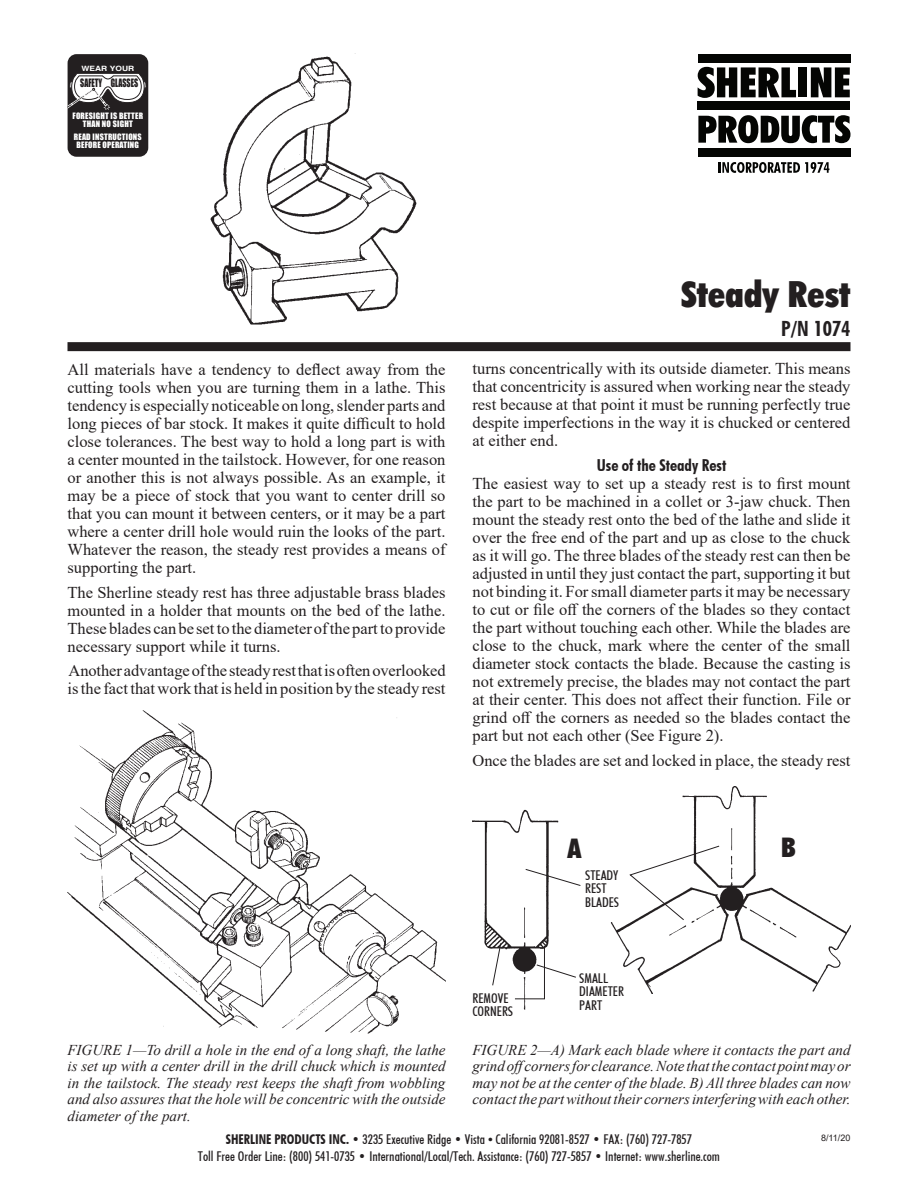
<style>
.page{position:relative;width:918px;height:1188px;background:#fff}
.page>*{position:absolute;margin:0;border:0;box-sizing:border-box;transform-origin:0 0}
.Headline{font:36px "Futuri Condensed Extra Bold SWFTE";color:#231f20}
.t1{font:27px "Futuri Condensed Extra Bold SWFTE";color:#231f20}
.Subhead_1{font:21px "Futuri Condensed Bold SWFTE";color:#231f20}
.Body_text{font:16.5px/18px "Times New Roman";color:#231f20;text-align:justify}
.Subhead_2{font:16.5px "Futuri Condensed Bold SWFTE";color:#231f20}
.t2{font:italic 15px/16.5px "Times New Roman";color:#231f20;text-align:justify}
.t3{font:13.5px/13.5px "Futuri Condensed Regular SWFTE";color:#231f20}
.t4{font:10.65px "Impact";color:#231f20;scale:.75 1}
.t5{font:9px "Arial";color:#231f20}
.t6{font:8.1px/8.1px "Impact";letter-spacing:.025em;color:#fff;text-align:center}
.t7{font:700 7.35px "Helvetica";color:#fff;scale:1.17 1}
.s1{font-family:"Futuri Condensed Bold SWFTE"}
.s2{font-family:"Futuri Condensed Extra Bold SWFTE"}
.s3{font-family:"Times"}
</style>
<div class="page">
<div style="left:68px;top:54px;width:80px;height:103px;background:#231f20;border-radius:9px"></div>
<svg style="left:67px;top:73px;width:79px;height:37px"></svg>
<svg style="left:698px;top:67px;width:98px;height:31px"></svg>
<div style="left:799px;top:67px;width:8px;height:30px;background:#040503"></div>
<svg style="left:811px;top:67px;width:39px;height:30px"></svg>
<svg style="left:698px;top:115px;width:152px;height:28px"></svg>
<div style="left:698px;top:102px;width:152px;height:8px;background:#040503"></div>
<div style="left:698px;top:148px;width:152px;height:8px;background:#040503"></div>
<div style="left:698px;top:54px;width:152px;height:9px;background:#040503"></div>
<svg style="left:718px;top:162px;width:111px;height:11px"></svg>
<img style="left:68px;top:710px;width:378px;height:324px">
<div style="left:68px;top:342px;width:782px;height:9px;background:#231f20"></div>
<img style="left:210px;top:56px;width:207px;height:269px">
<img style="left:472px;top:786px;width:378px;height:224px">
<svg style="left:525px;top:868px;width:56px;height:18px"></svg>
<svg style="left:492px;top:942px;width:10px;height:44px"></svg>
<svg style="left:514px;top:945px;width:63px;height:55px"></svg>
<svg style="left:629px;top:845px;width:91px;height:76px"></svg>
<p class="t7" style="left:82px;top:64px;width:47px">WEAR YOUR</p>
<p class="t4" style="left:80px;top:75px;width:79px">SAFETY GLASSES</p>
<p class="t6" style="left:73px;top:112px;width:72px">FORESIGHT IS BETTER<br>THAN NO SIGHT</p>
<p class="t6" style="left:74px;top:133px;width:69px">READ INSTRUCTIONS<br>BEFORE OPERATING</p>
<p class="Body_text" style="left:68px;top:360px;width:380px">All materials have a tendency to deflect away from the cutting tools when you are turning them in a lathe. This tendency is especially noticeable on long, slender parts and long pieces of bar stock. It makes it quite difficult to hold close tolerances. The best way to hold a long part is with a center mounted in the tailstock. However, for one reason or another this is not always possible. As an example, it may be a piece of stock that you want to center drill so that you can mount it between centers, or it may be a part where a center drill hole would ruin the looks of the part.<br>Whatever the reason, the steady rest provides a means of supporting the part.</p>
<p class="Body_text" style="left:68px;top:583px;width:380px">The Sherline steady rest has three adjustable brass blades mounted in a holder that mounts on the bed of the lathe.<br>These blades can be set to the diameter of the part to provide necessary support while it turns.</p>
<p class="Body_text" style="left:68px;top:661px;width:380px">Another advantage of the steady rest that is often overlooked is the fact that work that is held in position by the steady rest</p>
<p class="Headline" style="left:681px;top:270px;width:171px">Steady Rest</p>
<p class="Subhead_1" style="left:781px;top:315px;width:71px">P/N 1074</p>
<p class="Body_text" style="left:472px;top:359px;width:380px">turns concentrically with its outside diameter. This means that concentricity is assured when working near the steady rest because at that point it must be running perfectly true despite imperfections in the way it is chucked or centered at either end.</p>
<p class="Subhead_2" style="left:597px;top:454px;width:131px">Use of the Steady Rest</p>
<p class="Body_text" style="left:472px;top:474px;width:380px">The easiest way to set up a steady rest is to first mount the part to be machined in a collet or 3-jaw chuck. Then mount the steady rest onto the bed of the lathe and slide it over the free end of the part and up as close to the chuck as it will go. The three blades of the steady rest can then be adjusted in until they just contact the part, supporting it but not binding it. For small diameter parts it may be necessary to cut or file off the corners of the blades so they contact the part without touching each other. While the blades are close to the chuck, mark where the center of the small diameter stock contacts the blade. Because the casting is not extremely precise, the blades may not contact the part at their center. This does not affect their function. File or grind off the corners as needed so the blades contact the part but not each other (See Figure 2).</p>
<p class="Body_text" style="left:472px;top:751px;width:380px">Once the blades are set and locked in place, the steady rest</p>
<p class="t1" style="left:568px;top:830px;width:15px">A</p>
<p class="t1" style="left:781px;top:829px;width:16px">B</p>
<p class="t3" style="left:585px;top:868px;width:35px">STEADY<br>REST</p>
<p class="t3" style="left:585px;top:895px;width:35px">BLADES</p>
<p class="t2" style="left:68px;top:1041px;width:380px">FIGURE 1—To drill a hole in the end of a long shaft, the lathe is set up with a center drill in the drill chuck which is mounted in the tailstock. The steady rest keeps the shaft from wobbling and also assures that the hole will be concentric with the outside diameter of the part.</p>
<p class="t3" style="left:472px;top:991px;width:38px">REMOVE</p>
<p class="t3" style="left:472px;top:1005px;width:42px">CORNERS</p>
<p class="t3" style="left:579px;top:971px;width:46px">SMALL<br>DIAMETER<br>PART</p>
<p class="t2" style="left:472px;top:1041px;width:380px">FIGURE 2—A) Mark each blade where it contacts the part and grind offcorners for clearance. Note that the contact point may or may not be at the center of the blade. B) All three blades can now contact the part without their corners interfering with each other.</p>
<p class="t3" style="left:198px;top:1131px;width:524px;line-height:16.5px;text-align:center"><span class="s1">SHERLINE PRODUCTS INC.</span> <span class="s2">•</span> 3235 Executive Ridge <span class="s2">•</span> Vista <span class="s3">•</span> California 92081-8527 <span class="s2">•</span> FAX: (760) 727-7857<br>Toll Free Order Line: (800) 541-0735 <span class="s2">•</span> International/Local/Tech. Assistance: (760) 727-5857 <span class="s2">•</span> Internet: www.sherline.com</p>
<p class="t5" style="left:821px;top:1131px;width:31px">8/11/20</p>
</div>
